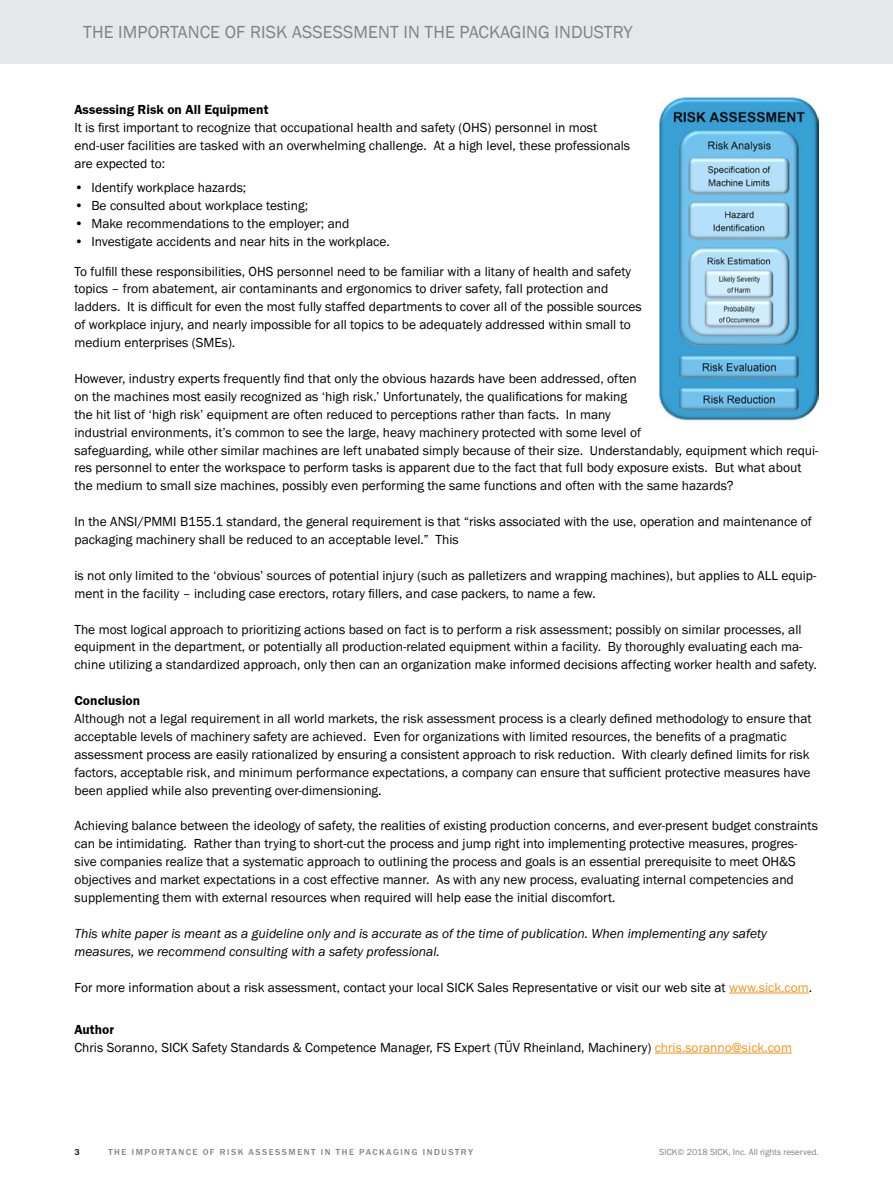
<style>
.page{position:relative;width:893px;height:1188px;background:#fff}
.page>*{position:absolute;margin:0;border:0;box-sizing:border-box;transform-origin:0 0}
.t1{font:18px "SICK Franklin";letter-spacing:.005em;color:#808285}
.t2{font:13.5px/17.9px "SICK Franklin";color:#000}
.t3{font:italic 13.5px/17.9px "SICK Franklin";color:#000}
.t4{font:700 13.5px "SICK Franklin";letter-spacing:.005em;color:#000}
.t5{font:500 9px "SICK Franklin";letter-spacing:.17em;color:#808285}
.t6{font:9px "SICK Franklin";color:#808285}
.t7{font:500 9px "SICK Franklin";color:#000}
.s1{color:#f7941e}
.s2{font-weight:700}
</style>
<div class="page">
<div style="left:0;top:0;width:893px;height:64px;background:#e6e7e8"></div>
<hr style="left:729px;top:993px;width:80px;height:1px;background:#f7941e">
<hr style="left:655px;top:1053px;width:137px;height:1px;background:#f7941e">
<img style="left:659px;top:97px;width:160px;height:324px">
<h1 class="t1" style="left:83px;top:21px;width:551px">THE IMPORTANCE OF RISK ASSESSMENT IN THE PACKAGING INDUSTRY</h1>
<p class="t4" style="left:74px;top:102px;width:196px">Assessing Risk on All Equipment</p>
<p class="t2" style="left:74px;top:119px;width:557px">It is first important to recognize that occupational health and safety (OHS) personnel in most end-user facilities are tasked with an overwhelming challenge. At a high level, these professionals are expected to:</p>
<p class="t2" style="left:74px;top:179px;width:173px">• Identify workplace hazards;</p>
<p class="t2" style="left:74px;top:197px;width:235px">• Be consulted about workplace testing;</p>
<p class="t2" style="left:74px;top:215px;width:276px">• Make recommendations to the employer; and</p>
<p class="t2" style="left:74px;top:227px;width:558px;line-height:29.4px">• Investigate accidents and near hits in the workplace.<br>To fulfill these responsibilities, OHS personnel need to be familiar with a litany of health and safety</p>
<p class="t2" style="left:74px;top:280px;width:569px">topics – from abatement, air contaminants and ergonomics to driver safety, fall protection and ladders. It is difficult for even the most fully staffed departments to cover all of the possible sources of workplace injury, and nearly impossible for all topics to be adequately addressed within small to medium enterprises (SMEs).</p>
<p class="t2" style="left:74px;top:370px;width:746px">However, industry experts frequently find that only the obvious hazards have been addressed, often<br>on the machines most easily recognized as ‘high risk.’ Unfortunately, the qualifications for making<br>the hit list of ‘high risk’ equipment are often reduced to perceptions rather than facts. In many<br>industrial environments, it’s common to see the large, heavy machinery protected with some level of<br>safeguarding, while other similar machines are left unabated simply because of their size. Understandably, equipment which requi&shy;res personnel to enter the workspace to perform tasks is apparent due to the fact that full body exposure exists. But what about the medium to small size machines, possibly even performing the same functions and often with the same hazards?</p>
<p class="t2" style="left:74px;top:513px;width:739px">In the ANSI/PMMI B155.1 standard, the general requirement is that “risks associated with the use, operation and maintenance of packaging machinery shall be reduced to an acceptable level.” This</p>
<p class="t2" style="left:74px;top:567px;width:744px">is not only limited to the ‘obvious’ sources of potential injury (such as palletizers and wrapping machines), but applies to ALL equip&shy;ment in the facility – including case erectors, rotary fillers, and case packers, to name a few.</p>
<p class="t2" style="left:74px;top:620px;width:744px">The most logical approach to prioritizing actions based on fact is to perform a risk assessment; possibly on similar processes, all equipment in the department, or potentially all production-related equipment within a facility. By thoroughly evaluating each ma&shy;chine utilizing a standardized approach, only then can an organization make informed decisions affecting worker health and safety.</p>
<p class="t4" style="left:74px;top:692px;width:67px">Conclusion</p>
<p class="t2" style="left:74px;top:710px;width:739px">Although not a legal requirement in all world markets, the risk assessment process is a clearly defined methodology to ensure that acceptable levels of machinery safety are achieved. Even for organizations with limited resources, the benefits of a pragmatic assessment process are easily rationalized by ensuring a consistent approach to risk reduction. With clearly defined limits for risk factors, acceptable risk, and minimum performance expectations, a company can ensure that sufficient protective measures have been applied while also preventing over-dimensioning.</p>
<p class="t2" style="left:74px;top:817px;width:745px">Achieving balance between the ideology of safety, the realities of existing production concerns, and ever-present budget constraints can be intimidating. Rather than trying to short-cut the process and jump right into implementing protective measures, progres&shy;sive companies realize that a systematic approach to outlining the process and goals is an essential prerequisite to meet OH&amp;S objectives and market expectations in a cost effective manner. As with any new process, evaluating internal competencies and supplementing them with external resources when required will help ease the initial discomfort.</p>
<p class="t3" style="left:74px;top:925px;width:694px">This white paper is meant as a guideline only and is accurate as of the time of publication. When implementing any safety measures, we recommend consulting with a safety professional.</p>
<p class="t2" style="left:74px;top:978px;width:739px">For more information about a risk assessment, contact your local SICK Sales Representative or visit our web site at <span class="s1">www.sick.com</span>.</p>
<p class="t2" style="left:74px;top:1021px;width:719px"><span class="s2">Author<br></span>Chris Soranno, SICK Safety Standards &amp; Competence Manager, FS Expert (TÜV Rheinland, Machinery) <span class="s1">chris.soranno@sick.com</span></p>
<p class="t7" style="left:74px;top:1146px;width:7px">3</p>
<p class="t5" style="left:108px;top:1146px;width:366px">THE IMPORTANCE OF RISK ASSESSMENT IN THE PACKAGING INDUSTRY</p>
<p class="t6" style="left:659px;top:1146px;width:161px">SICK© 2018 SICK, Inc. All rights reserved.</p>
</div>
